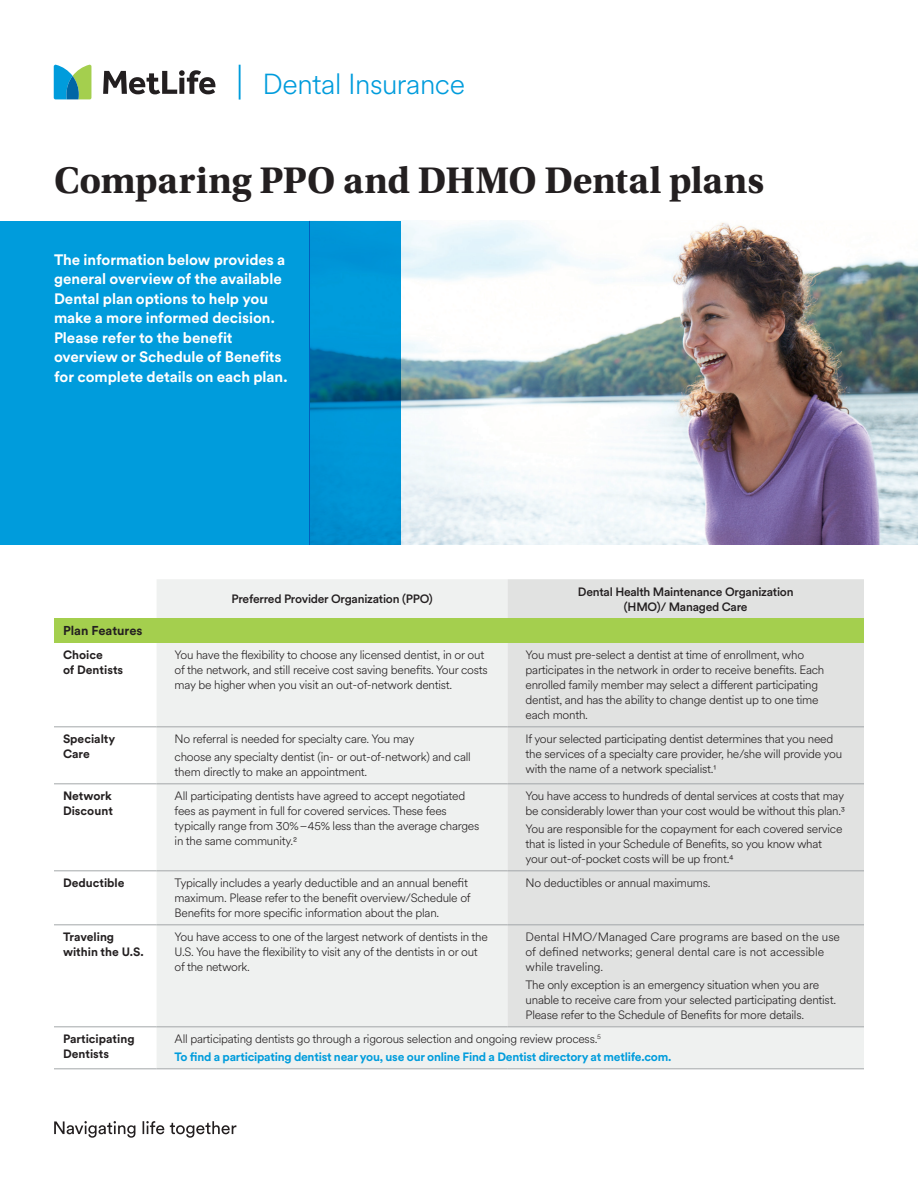
<style>
.page{position:relative;width:918px;height:1188px;background:#fff}
.page>*{position:absolute;margin:0;border:0;box-sizing:border-box;transform-origin:0 0}
.t1{font:700 39px "Utopia Std";letter-spacing:-.005em;color:#231f20}
.t2{font:300 28.65px "Met Life Circular";letter-spacing:-.015em;color:#009cdc}
.t3{font:700 15px/19.5px "Met Life Circular";letter-spacing:-.005em;color:#fff}
.t4{font:700 12.75px "Met Life Circular";color:#231f20}
.t5{font:300 12px/15px "Met Life Circular";letter-spacing:-.02em;color:#231f20}
.t6{font:700 12px/18px "Met Life Circular";letter-spacing:-.02em;color:#009cdc}
.t7{font:300 12px/15px "Met Life Circular";color:#231f20}
.t8{font:700 12px/15px "Met Life Circular";color:#231f20}
.t9{font:500 12px/15px "Met Life Circular";letter-spacing:-.02em;color:#231f20;text-align:center}
.s1{font-weight:300;color:#231f20}
</style>
<div class="page">
<hr style="left:239px;top:65px;width:2px;height:35px;background:#009cdc">
<svg style="left:54px;top:1121px;width:182px;height:17px"></svg>
<svg style="left:103px;top:70px;width:112px;height:24px"></svg>
<svg style="left:54px;top:64px;width:37px;height:35px"></svg>
<img style="left:401px;top:221px;width:517px;height:324px">
<div style="left:0;top:221px;width:310px;height:324px;background:#009cdc"></div>
<svg style="left:310px;top:221px;width:91px;height:324px;background:#008dcb"></svg>
<div style="left:157px;top:579px;width:707px;height:489px;background:#eff1f0"></div>
<div style="left:508px;top:579px;width:356px;height:447px;background:#e1e2e1"></div>
<div style="left:54px;top:618px;width:810px;height:25px;background:#a4cf4e"></div>
<hr style="left:54px;top:726px;width:103px;height:1px;background:#a3a7a9">
<hr style="left:157px;top:726px;width:351px;height:1px;background:#a3a7a9">
<hr style="left:508px;top:726px;width:356px;height:1px;background:#a3a7a9">
<hr style="left:54px;top:783px;width:103px;height:1px;background:#a3a7a9">
<hr style="left:157px;top:783px;width:351px;height:1px;background:#a3a7a9">
<hr style="left:508px;top:783px;width:356px;height:1px;background:#a3a7a9">
<hr style="left:54px;top:870px;width:103px;height:1px;background:#a3a7a9">
<hr style="left:157px;top:870px;width:351px;height:1px;background:#a3a7a9">
<hr style="left:508px;top:870px;width:356px;height:1px;background:#a3a7a9">
<hr style="left:54px;top:924px;width:103px;height:1px;background:#a3a7a9">
<hr style="left:157px;top:924px;width:351px;height:1px;background:#a3a7a9">
<hr style="left:508px;top:924px;width:356px;height:1px;background:#a3a7a9">
<hr style="left:54px;top:1026px;width:103px;height:1px;background:#a3a7a9">
<hr style="left:157px;top:1026px;width:351px;height:1px;background:#a3a7a9">
<hr style="left:508px;top:1026px;width:356px;height:1px;background:#a3a7a9">
<hr style="left:54px;top:1068px;width:103px;height:1px;background:#a3a7a9">
<hr style="left:157px;top:1068px;width:351px;height:1px;background:#a3a7a9">
<hr style="left:508px;top:1068px;width:356px;height:1px;background:#a3a7a9">
<h2 class="t2" style="left:262px;top:65px;width:204px">Dental Insurance</h2>
<h1 class="t1" style="left:54px;top:157px;width:712px">Comparing PPO and DHMO Dental plans</h1>
<p class="t3" style="left:54px;top:249px;width:235px">The information below provides a general overview of the available<br>Dental plan options to help you make a more informed decision.<br>Please refer to the benefit overview or Schedule of Benefits for complete details on each plan.</p>
<p class="t9" style="left:232px;top:591px;width:203px">Preferred Provider Organization (PPO)</p>
<p class="t9" style="left:578px;top:584px;width:217px">Dental Health Maintenance Organization (HMO)/ Managed Care</p>
<p class="t4" style="left:63px;top:622px;width:81px">Plan Features</p>
<p class="t8" style="left:63px;top:647px;width:62px">Choice<br>of Dentists</p>
<p class="t5" style="left:175px;top:647px;width:315px">You have the flexibility to choose any licensed dentist, in or out of the network, and still receive cost saving benefits. Your costs may be higher when you visit an out-of-network dentist.</p>
<p class="t5" style="left:526px;top:647px;width:300px">You must pre-select a dentist at time of enrollment, who participates in the network in order to receive benefits. Each enrolled family member may select a different participating dentist, and has the ability to change dentist up to one time each month.</p>
<p class="t8" style="left:63px;top:731px;width:54px">Specialty<br>Care</p>
<p class="t5" style="left:175px;top:730px;width:298px;line-height:18px">No referral is needed for specialty care. You may<br>choose any specialty dentist (in- or out-of-network) and call</p>
<p class="t5" style="left:175px;top:764px;width:194px">them directly to make an appointment.</p>
<p class="t5" style="left:526px;top:731px;width:318px">If your selected participating dentist determines that you need the services of a specialty care provider, he/she will provide you with the name of a network specialist.1</p>
<p class="t8" style="left:63px;top:788px;width:51px">Network<br>Discount</p>
<p class="t5" style="left:175px;top:788px;width:306px">All participating dentists have agreed to accept negotiated fees as payment in full for covered services. These fees typically range from 30%–45% less than the average charges in the same community.2</p>
<p class="t5" style="left:526px;top:788px;width:321px">You have access to hundreds of dental services at costs that may be considerably lower than your cost would be without this plan.3</p>
<p class="t5" style="left:526px;top:821px;width:318px">You are responsible for the copayment for each covered service that is listed in your Schedule of Benefits, so you know what your out-of-pocket costs will be up front.4</p>
<p class="t8" style="left:63px;top:875px;width:63px">Deductible</p>
<p class="t5" style="left:175px;top:875px;width:298px">Typically includes a yearly deductible and an annual benefit maximum. Please refer to the benefit overview/Schedule of<br>Benefits for more specific information about the plan.</p>
<p class="t5" style="left:526px;top:875px;width:187px">No deductibles or annual maximums.</p>
<p class="t8" style="left:63px;top:929px;width:82px">Traveling within the U.S.</p>
<p class="t5" style="left:175px;top:929px;width:315px">You have access to one of the largest network of dentists in the<br>U.S. You have the flexibility to visit any of the dentists in or out of the network.</p>
<p class="t7" style="left:526px;top:929px;width:316px">Dental HMO/Managed Care programs are based on the use of defined networks; general dental care is not accessible while traveling.</p>
<p class="t5" style="left:526px;top:977px;width:312px">The only exception is an emergency situation when you are unable to receive care from your selected participating dentist.<br>Please refer to the Schedule of Benefits for more details.</p>
<p class="t8" style="left:63px;top:1031px;width:73px">Participating<br>Dentists</p>
<p class="t6" style="left:175px;top:1030px;width:498px"><span class="s1">All participating dentists go through a rigorous selection and ongoing review process.</span><sup>5<br></sup>To find a participating dentist near you, use our online Find a Dentist directory at metlife.com.</p>
</div>
